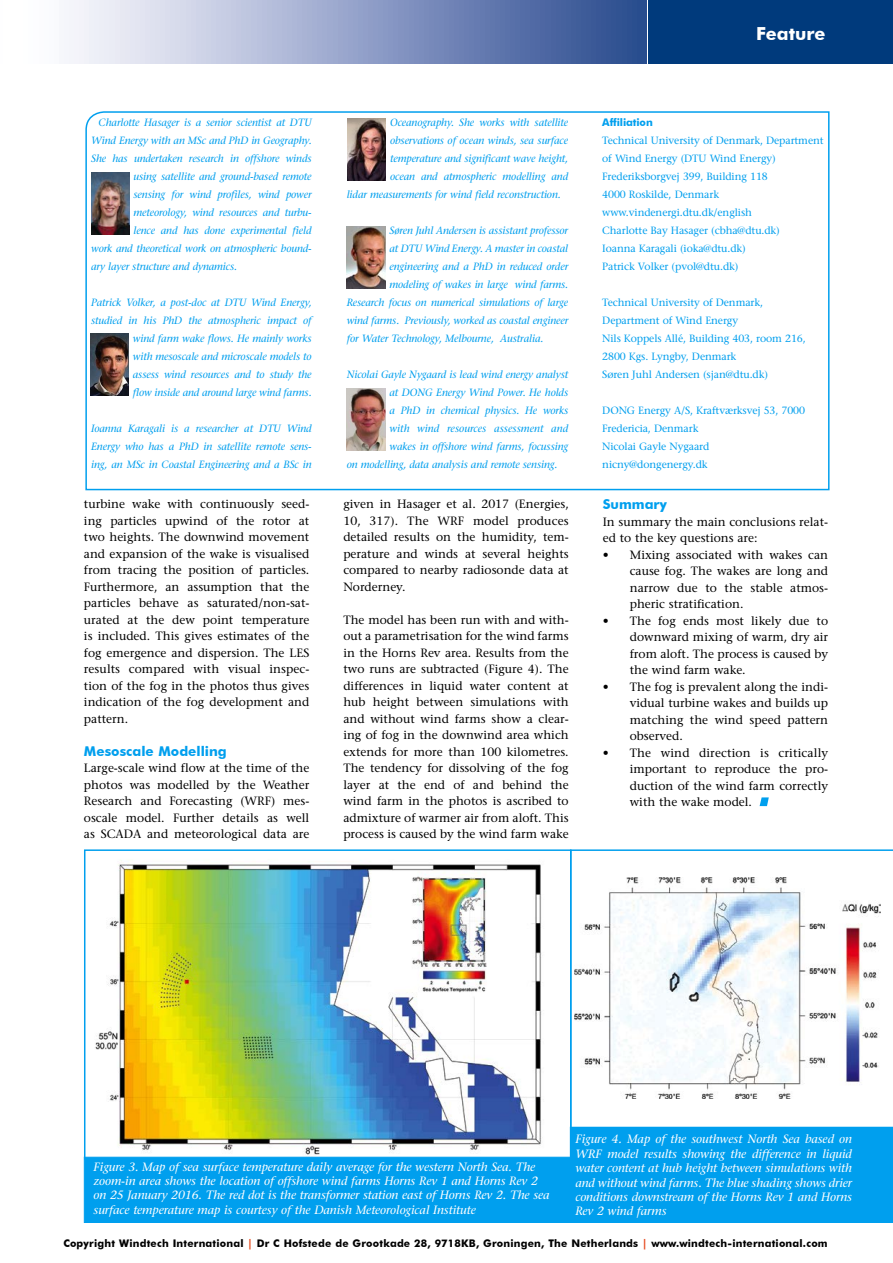
<style>
.page{position:relative;width:893px;height:1263px;background:#fff}
.page>*{position:absolute;margin:0;border:0;box-sizing:border-box;transform-origin:0 0}
.t1{font:700 18px "Futura BT";color:#fff}
.t2{font:700 13.5px "Futura BT";color:#009fee}
.t3{font:12px/16.5px "Stone Serif";color:#000;text-align:justify}
.t4{font:italic 12px/14.4px "Stone Serif";letter-spacing:-.005em;color:#fff}
.t5{font:italic 10.5px/18px "Stone Serif";letter-spacing:-.01em;color:#009fee;text-align:right}
.t6{font:10.5px/18px "Stone Serif";letter-spacing:-.01em;color:#009fee}
.t7{font:700 10.5px "Futura BT";letter-spacing:.02em;color:#000}
.t8{font:700 10.5px "Futura BT";letter-spacing:-.01em;color:#009fee}
.s1{color:#e74d22}
</style>
<div class="page">
<div style="left:0;top:0;width:646px;height:64px;background:linear-gradient(to right,#fff,#2b4b91)"></div>
<div style="left:648px;top:0;width:245px;height:64px;background:#003a7c"></div>
<svg style="left:760px;top:797px;width:9px;height:9px"></svg>
<svg style="left:85px;top:111px;width:745px;height:380px"></svg>
<img style="left:87px;top:860px;width:481px;height:297px">
<svg style="left:570px;top:849px;width:323px;height:278px"></svg>
<div style="left:84px;top:1157px;width:488px;height:66px;background:#009fee;border:1px solid #009fee"></div>
<div style="left:570px;top:1127px;width:323px;height:96px;background:#009fee"></div>
<img style="left:90px;top:333px;width:39px;height:62px">
<img style="left:348px;top:118px;width:38px;height:63px">
<img style="left:347px;top:226px;width:38px;height:62px">
<img style="left:347px;top:388px;width:38px;height:62px">
<img style="left:91px;top:173px;width:38px;height:62px">
<p class="t5" style="left:99px;top:113px;width:214px">Charlotte Hasager is a senior scientist at DTU</p>
<p class="t5" style="left:91px;top:131px;width:222px">Wind Energy with an MSc and PhD in Geography.</p>
<p class="t5" style="left:91px;top:149px;width:222px">She has undertaken research in offshore winds</p>
<p class="t5" style="left:134px;top:167px;width:180px">using satellite and ground-based remote</p>
<p class="t5" style="left:134px;top:185px;width:180px">sensing for wind profiles, wind power</p>
<p class="t5" style="left:134px;top:203px;width:180px">meteorology, wind resources and turbu-</p>
<p class="t5" style="left:134px;top:221px;width:180px">lence and has done experimental field</p>
<p class="t5" style="left:91px;top:239px;width:222px">work and theoretical work on atmospheric bound-</p>
<p class="t5" style="left:91px;top:257px;width:148px">ary layer structure and dynamics.</p>
<p class="t5" style="left:91px;top:293px;width:222px">Patrick Volker, a post-doc at DTU Wind Energy, studied in his PhD the atmospheric impact of wind farm wake flows. He mainly works<br>with mesoscale and microscale models to<br>assess wind resources and to study the<br>flow inside and around large wind farms.</p>
<p class="t5" style="left:91px;top:419px;width:222px;text-align:justify">Ioanna Karagali is a researcher at DTU Wind Energy who has a PhD in satellite remote sens&shy;ing, an MSc in Coastal Engineering and a BSc in</p>
<p class="t3" style="left:84px;top:496px;width:227px">turbine wake with continuously seed&shy;ing particles upwind of the rotor at two heights. The downwind movement and expansion of the wake is visualised from tracing the position of particles.<br>Furthermore, an assumption that the particles behave as saturated/non-sat&shy;urated at the dew point temperature is included. This gives estimates of the fog emergence and dispersion. The LES results compared with visual inspec&shy;tion of the fog in the photos thus gives indication of the fog development and pattern.</p>
<p class="t2" style="left:84px;top:743px;width:144px">Mesoscale Modelling</p>
<p class="t3" style="left:84px;top:760px;width:227px">Large-scale wind flow at the time of the photos was modelled by the Weather Research and Forecasting (WRF) mes&shy;oscale model. Further details as well as SCADA and meteorological data are</p>
<p class="t5" style="left:390px;top:113px;width:180px">Oceanography. She works with satellite</p>
<p class="t5" style="left:390px;top:131px;width:180px">observations of ocean winds, sea surface</p>
<p class="t5" style="left:390px;top:149px;width:180px">temperature and significant wave height,</p>
<p class="t5" style="left:390px;top:167px;width:180px">ocean and atmospheric modelling and</p>
<p class="t5" style="left:347px;top:185px;width:216px">lidar measurements for wind field reconstruction.</p>
<p class="t5" style="left:389px;top:221px;width:180px">Søren Juhl Andersen is assistant professor</p>
<p class="t5" style="left:389px;top:239px;width:180px">at DTU Wind Energy. A master in coastal</p>
<p class="t5" style="left:389px;top:257px;width:180px">engineering and a PhD in reduced order</p>
<p class="t5" style="left:389px;top:275px;width:180px">modeling of wakes in large wind farms.</p>
<p class="t5" style="left:347px;top:293px;width:223px">Research focus on numerical simulations of large</p>
<p class="t5" style="left:347px;top:311px;width:223px">wind farms. Previously, worked as coastal engineer</p>
<p class="t5" style="left:347px;top:329px;width:198px">for Water Technology, Melbourne, Australia.</p>
<p class="t5" style="left:347px;top:365px;width:223px">Nicolai Gayle Nygaard is lead wind energy analyst</p>
<p class="t5" style="left:389px;top:383px;width:180px">at DONG Energy Wind Power. He holds</p>
<p class="t5" style="left:389px;top:401px;width:180px">a PhD in chemical physics. He works</p>
<p class="t5" style="left:389px;top:419px;width:180px">with wind resources assessment and</p>
<p class="t5" style="left:389px;top:437px;width:180px">wakes in offshore wind farms, focussing</p>
<p class="t5" style="left:347px;top:455px;width:212px">on modelling, data analysis and remote sensing.</p>
<p class="t3" style="left:343px;top:496px;width:227px">given in Hasager et al. 2017 (Energies, 10, 317). The WRF model produces detailed results on the humidity, tem&shy;perature and winds at several heights compared to nearby radiosonde data at Norderney.</p>
<p class="t3" style="left:343px;top:611px;width:227px">The model has been run with and with&shy;out a parametrisation for the wind farms in the Horns Rev area. Results from the two runs are subtracted (Figure 4). The differences in liquid water content at hub height between simulations with and without wind farms show a clear&shy;ing of fog in the downwind area which extends for more than 100 kilometres.<br>The tendency for dissolving of the fog layer at the end of and behind the wind farm in the photos is ascribed to admixture of warmer air from aloft. This process is caused by the wind farm wake</p>
<h1 class="t1" style="left:756px;top:22px;width:71px">Feature</h1>
<p class="t8" style="left:602px;top:116px;width:52px">Affiliation</p>
<p class="t6" style="left:602px;top:131px;width:223px">Technical University of Denmark, Department of Wind Energy (DTU Wind Energy)<br>Frederiksborgvej 399, Building 118<br>4000 Roskilde, Denmark www.vindenergi.dtu.dk/english<br>Charlotte Bay Hasager (cbha@dtu.dk)<br>Ioanna Karagali (ioka@dtu.dk)<br>Patrick Volker (pvol@dtu.dk)</p>
<p class="t6" style="left:602px;top:293px;width:205px">Technical University of Denmark,<br>Department of Wind Energy<br>Nils Koppels Allé, Building 403, room 216,<br>2800 Kgs. Lyngby, Denmark<br>Søren Juhl Andersen (sjan@dtu.dk)</p>
<p class="t6" style="left:602px;top:401px;width:204px">DONG Energy A/S, Kraftværksvej 53, 7000<br>Fredericia, Denmark<br>Nicolai Gayle Nygaard nicny@dongenergy.dk</p>
<p class="t2" style="left:603px;top:496px;width:66px">Summary</p>
<p class="t3" style="left:603px;top:513px;width:227px">In summary the main conclusions relat&shy;ed to the key questions are:</p>
<p class="t3" style="left:630px;top:546px;width:200px;text-indent:-27px">• Mixing associated with wakes can cause fog. The wakes are long and narrow due to the stable atmos&shy;pheric stratification.</p>
<p class="t3" style="left:630px;top:612px;width:200px;text-indent:-27px">• The fog ends most likely due to downward mixing of warm, dry air from aloft. The process is caused by the wind farm wake.</p>
<p class="t3" style="left:630px;top:678px;width:200px;text-indent:-27px">• The fog is prevalent along the indi&shy;vidual turbine wakes and builds up matching the wind speed pattern observed.</p>
<p class="t3" style="left:630px;top:744px;width:200px;text-indent:-27px">• The wind direction is critically important to reproduce the pro&shy;duction of the wind farm correctly with the wake model.</p>
<p class="t4" style="left:94px;top:1159px;width:458px">Figure 3. Map of sea surface temperature daily average for the western North Sea. The zoom-in area shows the location of offshore wind farms Horns Rev 1 and Horns Rev 2 on 25 January 2016. The red dot is the transformer station east of Horns Rev 2. The sea surface temperature map is courtesy of the Danish Meteorological Institute</p>
<p class="t4" style="left:575px;top:1132px;width:278px;text-align:justify">Figure 4. Map of the southwest North Sea based on WRF model results showing the difference in liquid water content at hub height between simulations with and without wind farms. The blue shading shows drier conditions downstream of the Horns Rev 1 and Horns Rev 2 wind farms</p>
<p class="t7" style="left:63px;top:1237px;width:766px">Copyright Windtech International <span class="s1">|</span> Dr C Hofstede de Grootkade 28, 9718KB, Groningen, The Netherlands <span class="s1">|</span> www.windtech-international.com</p>
</div>
